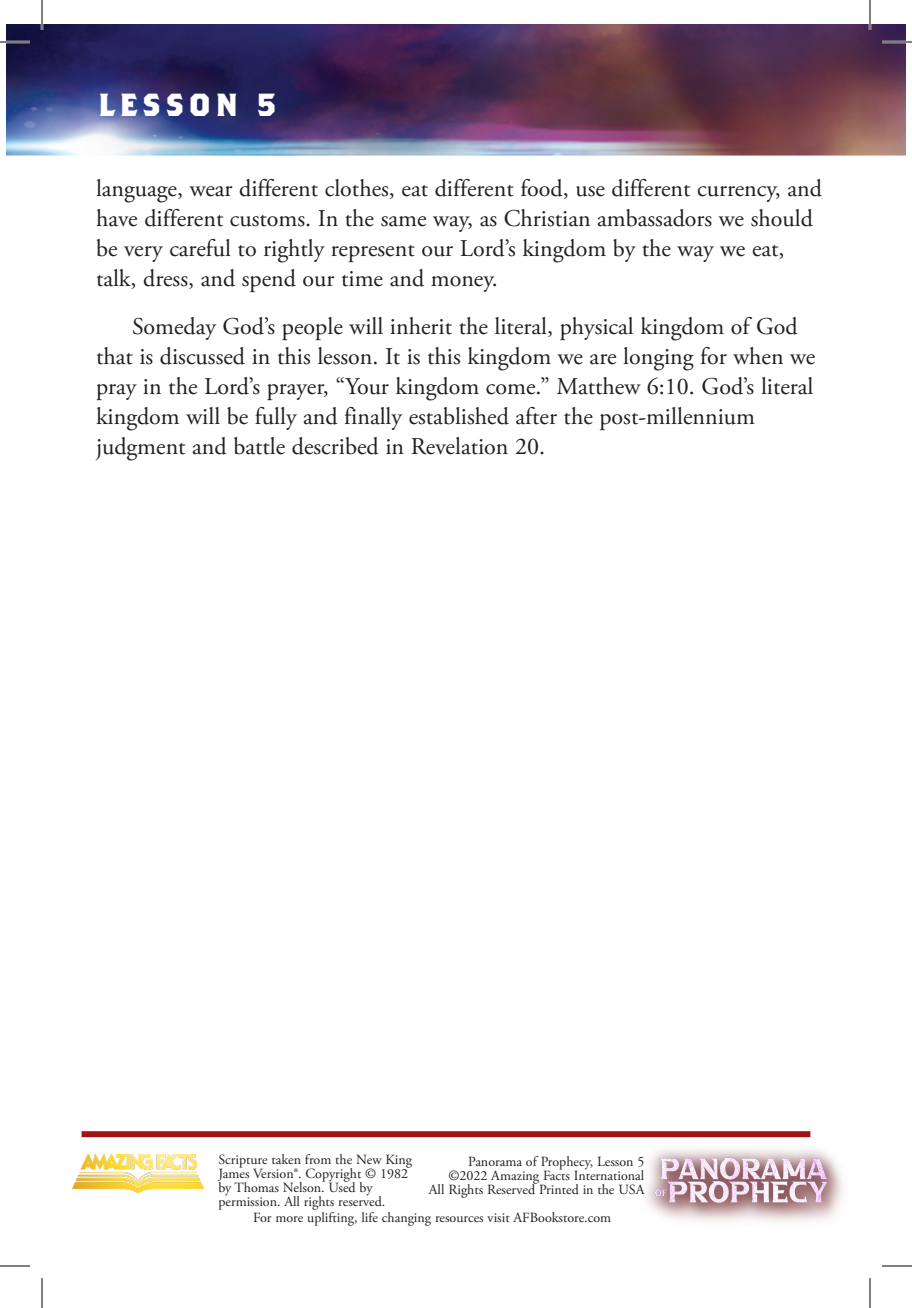
<style>
.page{position:relative;width:912px;height:1308px;background:#fff}
.page>*{position:absolute;margin:0;border:0;box-sizing:border-box;transform-origin:0 0}
.t1{font:700 31.8px "Brothers OT";letter-spacing:.15em;color:#fff}
.t2{font:24px/30px "Adobe Garamond Pro";color:#231f20}
.text{font:14px/14px "Adobe Garamond Pro";color:#231f20}
</style>
<div class="page">
<img style="left:6px;top:24px;width:900px;height:131px">
<div style="left:82px;top:1131px;width:728px;height:6px;background:#a21217"></div>
<img style="left:73px;top:1154px;width:131px;height:39px">
<img style="left:634px;top:1137px;width:209px;height:85px">
<hr style="left:0;top:41px;width:30px;height:2px;background:#fff">
<hr style="left:882px;top:41px;width:30px;height:2px;background:#fff">
<hr style="left:41px;top:0;width:2px;height:30px;background:#fff">
<hr style="left:869px;top:0;width:2px;height:30px;background:#fff">
<hr style="left:0;top:42px;width:30px;height:1px;background:#000">
<hr style="left:882px;top:42px;width:30px;height:1px;background:#000">
<hr style="left:0;top:1266px;width:30px;height:1px;background:#000">
<hr style="left:882px;top:1266px;width:30px;height:1px;background:#000">
<hr style="left:42px;top:0;width:1px;height:30px;background:#000">
<hr style="left:42px;top:1278px;width:1px;height:30px;background:#000">
<hr style="left:870px;top:0;width:1px;height:30px;background:#000">
<hr style="left:870px;top:1278px;width:1px;height:30px;background:#000">
<p class="t1" style="left:98px;top:91px;width:180px">LESSON 5</p>
<p class="t2" style="left:96px;top:174px;width:728px">language, wear different clothes, eat different food, use different currency, and have different customs. In the same way, as Christian ambassadors we should be very careful to rightly represent our Lord’s kingdom by the way we eat, talk, dress, and spend our time and money.</p>
<p class="t2" style="left:96px;top:312px;width:721px;text-indent:36px">Someday God’s people will inherit the literal, physical kingdom of God that is discussed in this lesson. It is this kingdom we are longing for when we pray in the Lord’s prayer, “Your kingdom come.” Matthew 6:10. God’s literal kingdom will be fully and finally established after the post-millennium judgment and battle described in Revelation 20.</p>
<p class="text" style="left:218px;top:1153px;width:195px">Scripture taken from the New King<br>James Version®. Copyright © 1982 by Thomas Nelson. Used by permission. All rights reserved.</p>
<p class="text" style="left:468px;top:1155px;width:178px">Panorama of Prophecy, Lesson 5</p>
<p class="text" style="left:448px;top:1169px;width:197px">©2022 Amazing Facts International</p>
<p class="text" style="left:429px;top:1183px;width:217px">All Rights Reserved Printed in the USA</p>
<p class="text" style="left:253px;top:1211px;width:360px">For more uplifting, life changing resources visit AFBookstore.com</p>
</div>
